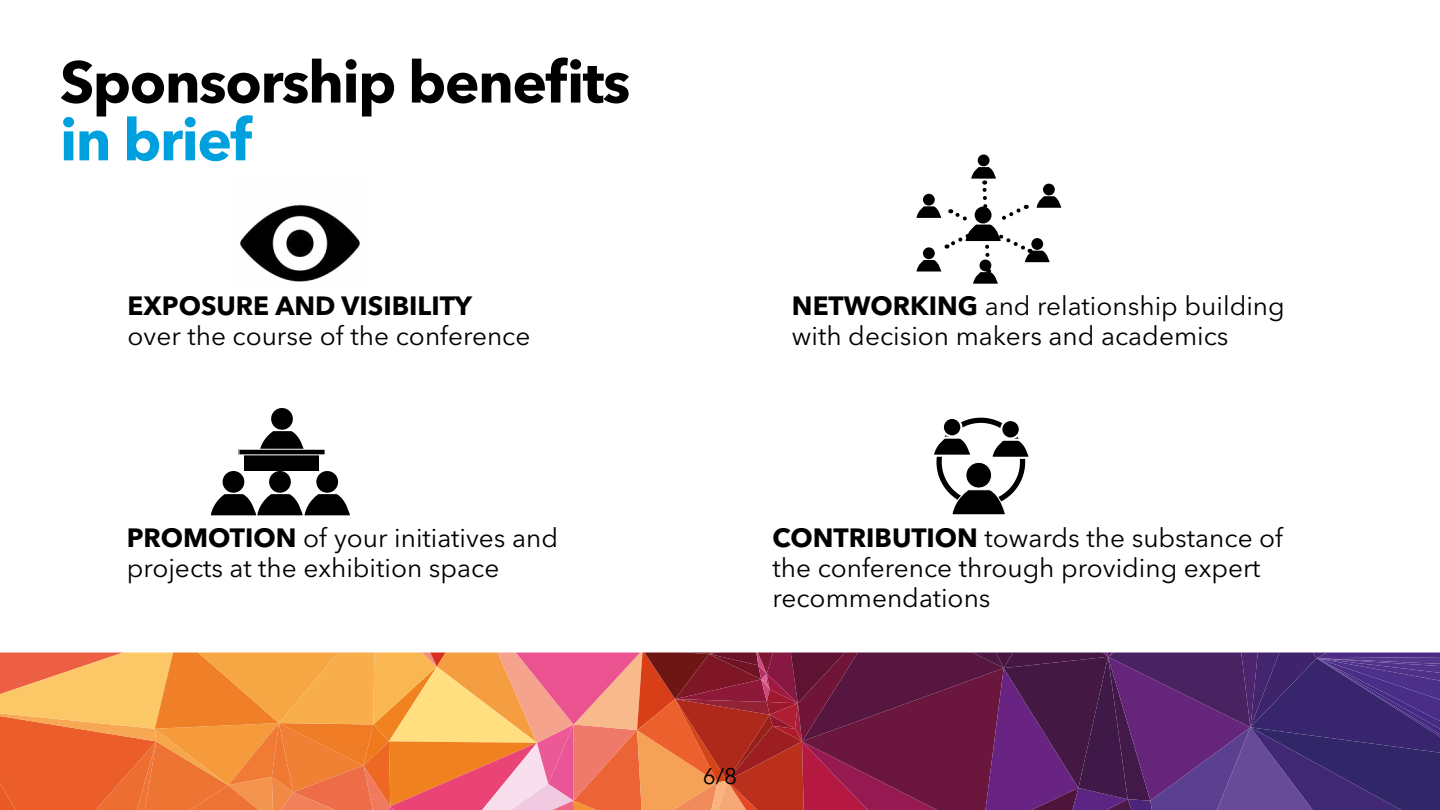
<style>
.page{position:relative;width:1440px;height:810px;background:#fff}
.page>*{position:absolute;margin:0;border:0;box-sizing:border-box;transform-origin:0 0}
.t1{font:700 58.12px "Avenir Next LT Pro";letter-spacing:-.025em;color:#000}
.t2{font:700 58.12px "Avenir Next LT Pro";letter-spacing:-.025em;color:#00a0df}
.t3{font:26.25px/30px "Avenir Next LT Pro";color:#000}
.t4{font:700 26.25px "Avenir Next LT Pro";color:#000}
.t5{font:22.42px "Avenir Next LT Pro";color:#000}
.s1{font-weight:700}
</style>
<div class="page">
<img style="left:240px;top:204px;width:120px;height:78px">
<div style="left:223px;top:471px;width:21px;height:22px;background:#000;border-radius:50%"></div>
<div style="left:269px;top:471px;width:22px;height:22px;background:#000;border-radius:50%"></div>
<svg style="left:211px;top:494px;width:139px;height:21px"></svg>
<div style="left:316px;top:471px;width:22px;height:22px;background:#000;border-radius:50%"></div>
<svg style="left:260px;top:431px;width:44px;height:18px"></svg>
<div style="left:271px;top:408px;width:22px;height:22px;background:#000;border-radius:50%"></div>
<div style="left:245px;top:450px;width:74px;height:20px;background:#000"></div>
<div style="left:239px;top:449px;width:86px;height:6px;background:#000"></div>
<div style="left:936px;top:418px;width:89px;height:88px;border:5px solid #000;border-radius:50%"></div>
<svg style="left:951px;top:488px;width:56px;height:27px"></svg>
<div style="left:966px;top:462px;width:26px;height:26px;background:#000;border-radius:50%"></div>
<div style="left:965px;top:462px;width:27px;height:27px;border:1px solid #fff;border-radius:50%"></div>
<svg style="left:992px;top:437px;width:37px;height:23px"></svg>
<svg style="left:1001px;top:420px;width:19px;height:19px"></svg>
<div style="left:1000px;top:419px;width:21px;height:21px;border:2px solid #fff;border-radius:50%"></div>
<svg style="left:934px;top:435px;width:36px;height:23px"></svg>
<div style="left:943px;top:418px;width:18px;height:18px;background:#000;border-radius:50%"></div>
<div style="left:942px;top:417px;width:20px;height:20px;border:2px solid #fff;border-radius:50%"></div>
<div style="left:978px;top:154px;width:12px;height:12px;background:#000;border-radius:50%"></div>
<svg style="left:916px;top:167px;width:145px;height:117px"></svg>
<div style="left:975px;top:207px;width:17px;height:16px;background:#000;border-radius:50%"></div>
<svg style="left:0;top:653px;width:1440px;height:157px;background:#a75655"></svg>
<h1 class="t1" style="left:60px;top:47px;width:572px">Sponsorship benefits</h1>
<h1 class="t2" style="left:60px;top:104px;width:193px">in brief</h1>
<p class="t4" style="left:128px;top:289px;width:346px">EXPOSURE AND VISIBILITY</p>
<p class="t3" style="left:128px;top:321px;width:404px">over the course of the conference</p>
<p class="t3" style="left:792px;top:291px;width:494px"><span class="s1">NETWORKING</span> and relationship building with decision makers and academics</p>
<p class="t3" style="left:127px;top:523px;width:433px"><span class="s1">PROMOTION</span> of your initiatives and projects at the exhibition space</p>
<p class="t3" style="left:773px;top:523px;width:512px"><span class="s1">CONTRIBUTION</span> towards the substance of the conference through providing expert recommendations</p>
<p class="t5" style="left:703px;top:763px;width:36px">6/8</p>
</div>
